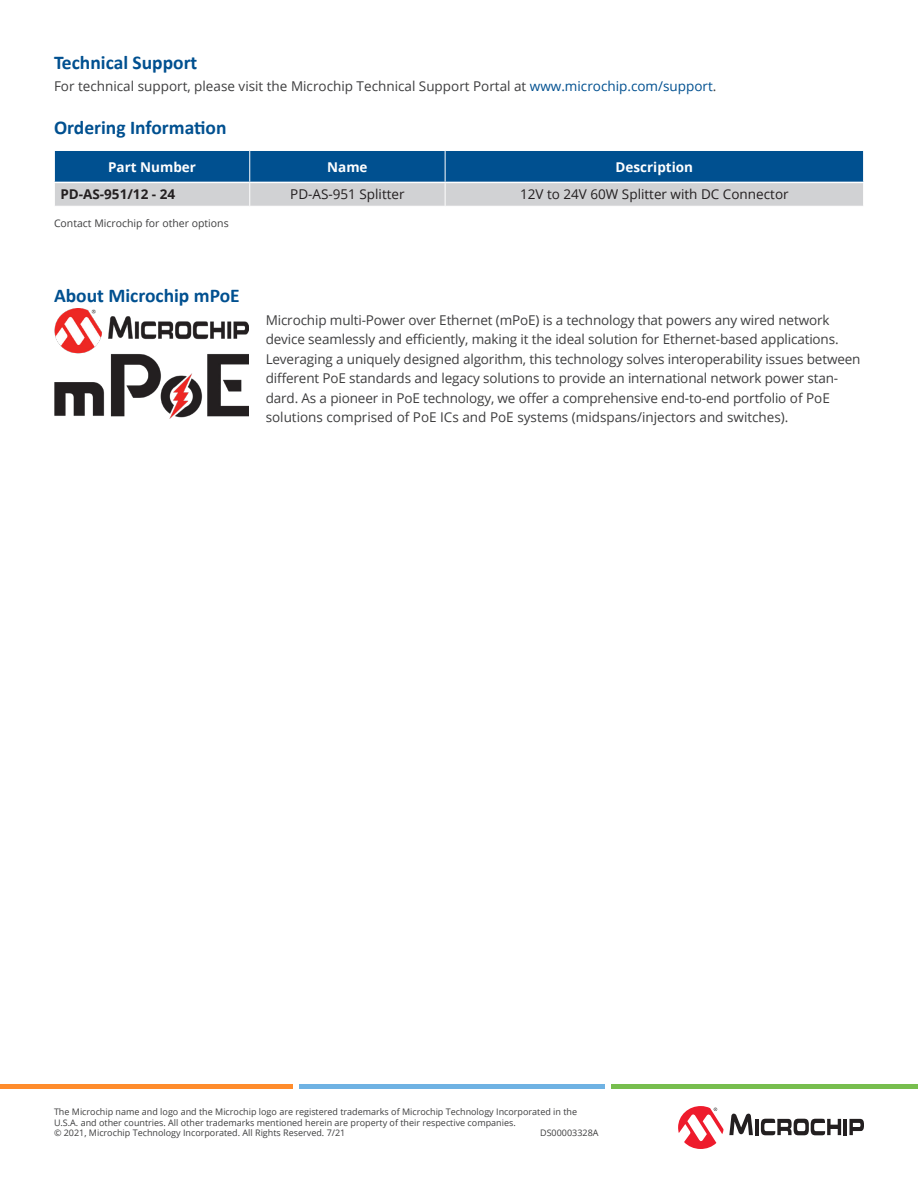
<style>
.page{position:relative;width:918px;height:1188px;background:#fff}
.page>*{position:absolute;margin:0;border:0;box-sizing:border-box;transform-origin:0 0}
.SUBHEAD1{font:700 19.5px "Calibri";color:#005090}
.BODY_TEXT{font:13.5px/19.5px "Open Sans";letter-spacing:-.01em;color:#3e3e3f}
.TABLE_BODY{font:13.5px "Open Sans";color:#231f20}
.TABLE_HEAD{font:700 13.5px "Open Sans";color:#fff}
.TABLE_BOLD_LEFT{font:700 13.5px "Open Sans";color:#231f20}
.BODY_TEXT-2{font:10.5px "Open Sans";color:#3e3e3f}
.t1{font:9px/10.8px "Open Sans";color:#3e3e3f}
.s1{color:#005090}
</style>
<div class="page">
<svg style="left:729px;top:1114px;width:24px;height:21px"></svg>
<hr style="left:755px;top:1119px;width:4px;height:16px;background:#231f20">
<hr style="left:844px;top:1119px;width:3px;height:16px;background:#231f20">
<svg style="left:849px;top:1119px;width:15px;height:16px"></svg>
<svg style="left:761px;top:1118px;width:80px;height:17px"></svg>
<svg style="left:678px;top:1106px;width:45px;height:43px"></svg>
<div style="left:0;top:1084px;width:292px;height:5px;background:#ff8c2c"></div>
<div style="left:299px;top:1084px;width:306px;height:5px;background:#6fb2e3"></div>
<div style="left:611px;top:1084px;width:307px;height:5px;background:#77be4e"></div>
<svg style="left:55px;top:151px;width:808px;height:55px;background:#5b89ae"></svg>
<hr style="left:54px;top:182px;width:196px;height:1px;background:#fff">
<hr style="left:250px;top:182px;width:195px;height:1px;background:#fff">
<hr style="left:445px;top:182px;width:419px;height:1px;background:#fff">
<img style="left:54px;top:309px;width:194px;height:110px">
<p class="SUBHEAD1" style="left:54px;top:50px;width:145px">Technical Support</p>
<p class="BODY_TEXT" style="left:54px;top:76px;width:664px">For technical support, please visit the Microchip Technical Support Portal at <span class="s1">www.microchip.com/support</span>.</p>
<p class="SUBHEAD1" style="left:54px;top:115px;width:174px">Ordering Information</p>
<p class="TABLE_HEAD" style="left:108px;top:157px;width:89px">Part Number</p>
<p class="TABLE_HEAD" style="left:327px;top:157px;width:42px">Name</p>
<p class="TABLE_HEAD" style="left:616px;top:157px;width:79px">Description</p>
<p class="TABLE_BOLD_LEFT" style="left:60px;top:185px;width:116px">PD-AS-951/12 - 24</p>
<p class="TABLE_BODY" style="left:290px;top:185px;width:116px">PD-AS-951 Splitter</p>
<p class="TABLE_BODY" style="left:520px;top:185px;width:270px">12V to 24V 60W Splitter with DC Connector</p>
<p class="BODY_TEXT-2" style="left:54px;top:216px;width:176px">Contact Microchip for other options</p>
<p class="SUBHEAD1" style="left:54px;top:283px;width:187px">About Microchip mPoE</p>
<p class="BODY_TEXT" style="left:266px;top:310px;width:596px">Microchip multi-Power over Ethernet (mPoE) is a technology that powers any wired network device seamlessly and efficiently, making it the ideal solution for Ethernet-based applications.<br>Leveraging a uniquely designed algorithm, this technology solves interoperability issues between different PoE standards and legacy solutions to provide an international network power stan&shy;dard. As a pioneer in PoE technology, we offer a comprehensive end-to-end portfolio of PoE solutions comprised of PoE ICs and PoE systems (midspans/injectors and switches).</p>
<p class="t1" style="left:54px;top:1106px;width:525px">The Microchip name and logo and the Microchip logo are registered trademarks of Microchip Technology Incorporated in the<br>U.S.A. and other countries. All other trademarks mentioned herein are property of their respective companies.</p>
<p class="t1" style="left:54px;top:1127px;width:293px">© 2021, Microchip Technology Incorporated. All Rights Reserved. 7/21</p>
<p class="t1" style="left:540px;top:1127px;width:60px">DS00003328A</p>
</div>
